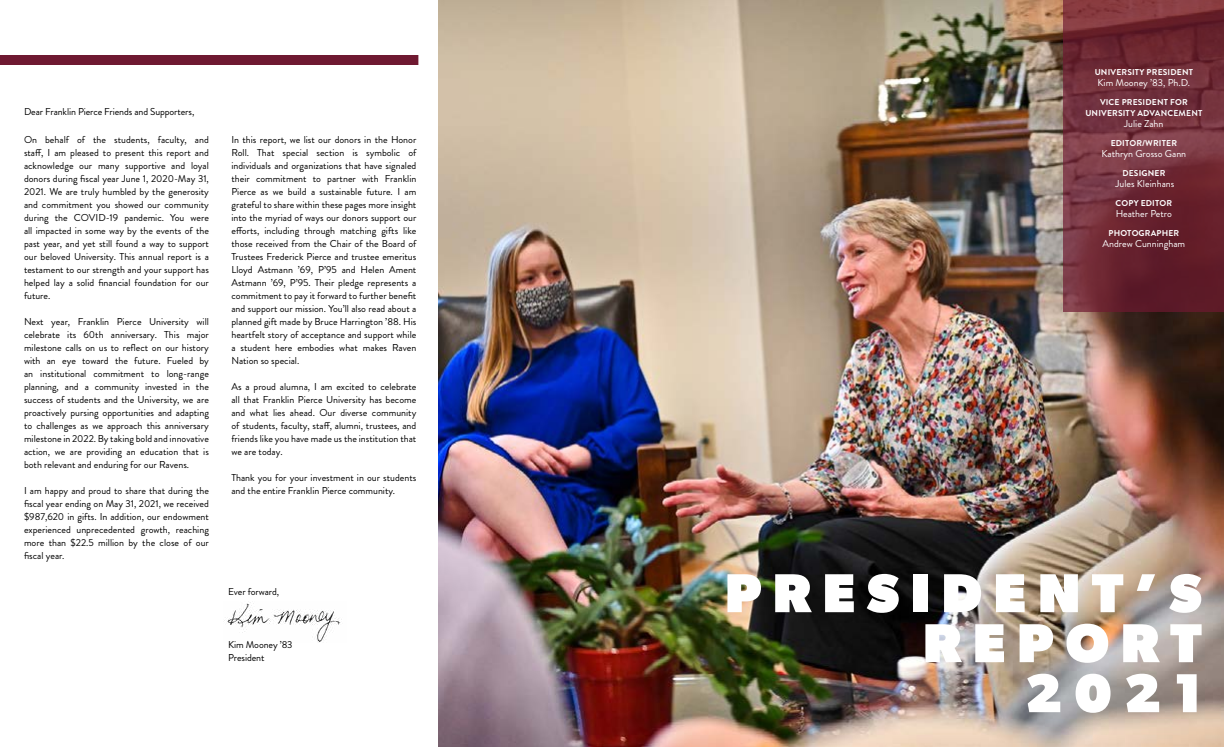
<style>
.page{position:relative;width:1224px;height:747px;background:#fff}
.page>*{position:absolute;margin:0;border:0;box-sizing:border-box;transform-origin:0 0}
.t1{font:800 55px/50px "Gibson";letter-spacing:.215em;color:#fff;text-align:right}
.t2{font:10px/13px "Brandon Grotesque";color:#000;text-align:justify}
.t3{font:10px "Brandon Grotesque";color:#fff}
.t4{font:700 8.5px/11px "Brandon Grotesque";letter-spacing:.02em;color:#fff;text-align:center}
</style>
<div class="page">
<img style="left:438px;top:0;width:786px;height:747px">
<svg style="left:1064px;top:0;width:160px;height:312px;background:#6f2c37"></svg>
<div style="left:0;top:55px;width:418px;height:10px;background:#6f1931"></div>
<img style="left:224px;top:602px;width:118px;height:41px">
<p class="t2" style="left:24px;top:105px;width:172px">Dear Franklin Pierce Friends and Supporters,</p>
<p class="t2" style="left:24px;top:133px;width:186px">On behalf of the students, faculty, and staff, I am pleased to present this report and acknowledge our many supportive and loyal donors during fiscal year June 1, 2020-May 31, 2021. We are truly humbled by the generosity and commitment you showed our community during the COVID-19 pandemic. You were all impacted in some way by the events of the past year, and yet still found a way to support our beloved University. This annual report is a testament to our strength and your support has helped lay a solid financial foundation for our future.</p>
<p class="t2" style="left:24px;top:315px;width:186px">Next year, Franklin Pierce University will celebrate its 60th anniversary. This major milestone calls on us to reflect on our history with an eye toward the future. Fueled by an institutional commitment to long-range planning, and a community invested in the success of students and the University, we are proactively pursing opportunities and adapting to challenges as we approach this anniversary milestone in 2022. By taking bold and innovative action, we are providing an education that is both relevant and enduring for our Ravens.</p>
<p class="t2" style="left:24px;top:484px;width:186px">I am happy and proud to share that during the fiscal year ending on May 31, 2021, we received $987,620 in gifts. In addition, our endowment experienced unprecedented growth, reaching more than $22.5 million by the close of our fiscal year.</p>
<p class="t2" style="left:231px;top:133px;width:186px">In this report, we list our donors in the Honor Roll. That special section is symbolic of individuals and organizations that have signaled their commitment to partner with Franklin Pierce as we build a sustainable future. I am grateful to share within these pages more insight into the myriad of ways our donors support our efforts, including through matching gifts like those received from the Chair of the Board of Trustees Frederick Pierce and trustee emeritus Lloyd Astmann ’69, P’95 and Helen Ament Astmann ’69, P’95. Their pledge represents a commitment to pay it forward to further benefit and support our mission. You’ll also read about a planned gift made by Bruce Harrington ’88. His heartfelt story of acceptance and support while a student here embodies what makes Raven Nation so special.</p>
<p class="t2" style="left:231px;top:380px;width:186px">As a proud alumna, I am excited to celebrate all that Franklin Pierce University has become and what lies ahead. Our diverse community of students, faculty, staff, alumni, trustees, and friends like you have made us the institution that we are today.</p>
<p class="t2" style="left:231px;top:471px;width:186px">Thank you for your investment in our students and the entire Franklin Pierce community.</p>
<p class="t2" style="left:228px;top:585px;width:52px">Ever forward,</p>
<p class="t2" style="left:228px;top:638px;width:66px">Kim Mooney ’83<br>President</p>
<p class="t4" style="left:1095px;top:66px;width:100px">UNIVERSITY PRESIDENT</p>
<p class="t3" style="left:1098px;top:75px;width:94px">Kim Mooney ’83, Ph.D.</p>
<p class="t4" style="left:1085px;top:96px;width:119px">VICE PRESIDENT FOR<br>UNIVERSITY ADVANCEMENT</p>
<p class="t3" style="left:1124px;top:116px;width:41px">Julie Zahn</p>
<p class="t4" style="left:1111px;top:137px;width:68px">EDITOR/WRITER</p>
<p class="t3" style="left:1102px;top:146px;width:86px">Kathryn Grosso Gann</p>
<p class="t4" style="left:1122px;top:167px;width:45px">DESIGNER</p>
<p class="t3" style="left:1116px;top:176px;width:60px">Jules Kleinhans</p>
<p class="t4" style="left:1116px;top:197px;width:58px">COPY EDITOR</p>
<p class="t3" style="left:1116px;top:206px;width:58px">Heather Petro</p>
<p class="t4" style="left:1108px;top:227px;width:72px">PHOTOGRAPHER</p>
<p class="t3" style="left:1103px;top:236px;width:84px">Andrew Cunningham</p>
<h1 class="t1" style="left:725px;top:569px;width:478px">PRESIDENT’S<br>REPORT<br>2021</h1>
</div>
